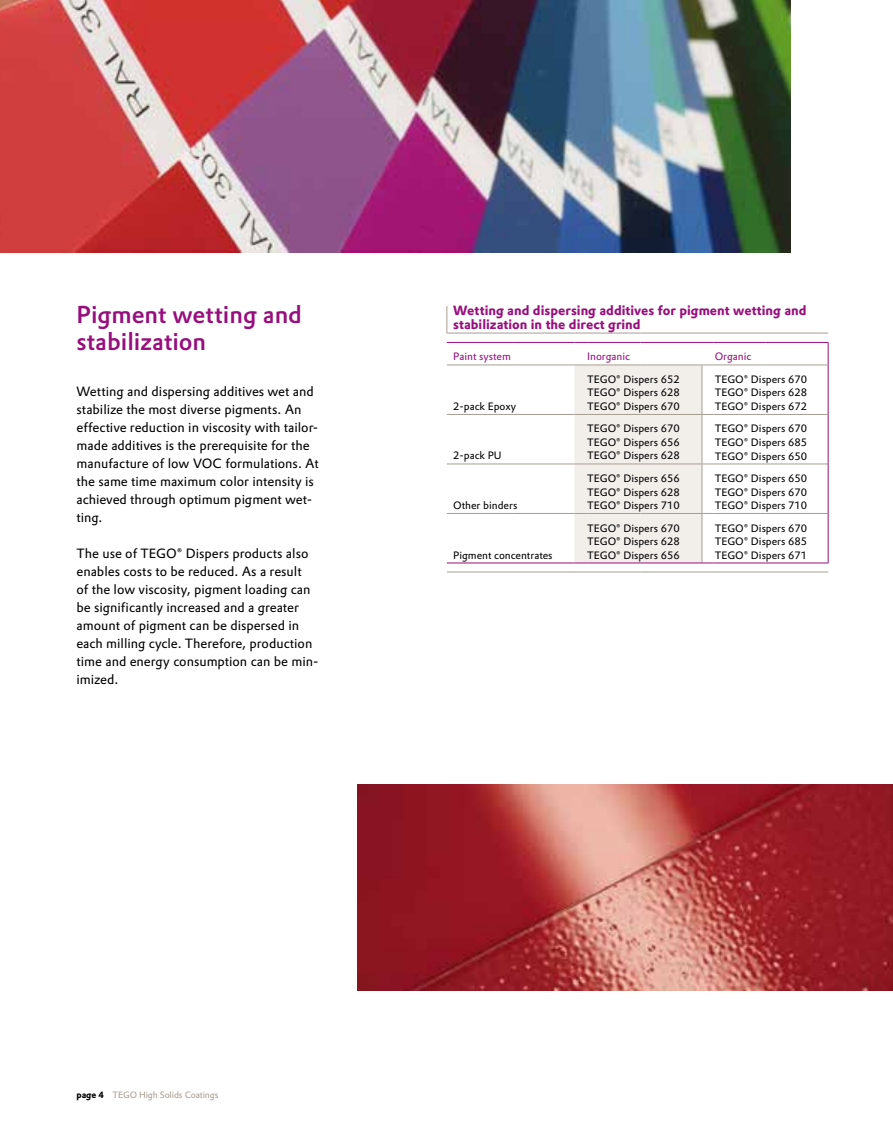
<style>
.page{position:relative;width:893px;height:1127px;background:#fff}
.page>*{position:absolute;margin:0;border:0;box-sizing:border-box;transform-origin:0 0}
.t1{font:500 24px/27px "Evonik Prokyon";color:#970e7d}
.t2{font:13.2px/18px "Evonik Prokyon";color:#000}
.t3{font:700 13.2px/13.5px "Evonik Prokyon";color:#970e7d}
.t4{font:10.5px/13.5px "Evonik Prokyon";color:#000;text-align:justify}
.t5{font:10.5px "Evonik Prokyon";color:#970e7d}
.t6{font:9px "Evonik Prokyon";letter-spacing:-.015em;color:#a89e92}
.s1{font-weight:700;color:#000}
</style>
<div class="page">
<img style="left:0;top:0;width:791px;height:252px">
<img style="left:357px;top:784px;width:536px;height:206px">
<hr style="left:446px;top:333px;width:67px;height:1px;background:#a89e92">
<hr style="left:513px;top:333px;width:61px;height:1px;background:#a89e92">
<svg style="left:574px;top:333px;width:13px;height:1px"></svg>
<hr style="left:587px;top:333px;width:53px;height:1px;background:#a89e92">
<hr style="left:640px;top:333px;width:62px;height:1px;background:#a89e92">
<hr style="left:713px;top:333px;width:52px;height:1px;background:#a89e92">
<hr style="left:765px;top:333px;width:63px;height:1px;background:#a89e92">
<svg style="left:446px;top:306px;width:1px;height:27px"></svg>
<hr style="left:447px;top:562px;width:66px;height:1px;background:#970e7d">
<hr style="left:513px;top:562px;width:61px;height:1px;background:#970e7d">
<hr style="left:713px;top:562px;width:52px;height:1px;background:#970e7d">
<hr style="left:765px;top:562px;width:63px;height:1px;background:#970e7d">
<hr style="left:447px;top:414px;width:66px;height:1px;background:#a89e92">
<hr style="left:513px;top:414px;width:61px;height:1px;background:#a89e92">
<hr style="left:713px;top:414px;width:52px;height:1px;background:#a89e92">
<hr style="left:765px;top:414px;width:63px;height:1px;background:#a89e92">
<hr style="left:447px;top:463px;width:66px;height:1px;background:#a89e92">
<hr style="left:513px;top:463px;width:61px;height:1px;background:#a89e92">
<hr style="left:713px;top:463px;width:52px;height:1px;background:#a89e92">
<hr style="left:765px;top:463px;width:63px;height:1px;background:#a89e92">
<hr style="left:447px;top:513px;width:66px;height:1px;background:#a89e92">
<hr style="left:513px;top:513px;width:61px;height:1px;background:#a89e92">
<hr style="left:713px;top:513px;width:52px;height:1px;background:#a89e92">
<hr style="left:765px;top:513px;width:63px;height:1px;background:#a89e92">
<svg style="left:828px;top:343px;width:1px;height:22px"></svg>
<hr style="left:828px;top:365px;width:1px;height:49px;background:#970e7d">
<hr style="left:828px;top:414px;width:1px;height:50px;background:#970e7d">
<hr style="left:828px;top:464px;width:1px;height:49px;background:#970e7d">
<hr style="left:828px;top:513px;width:1px;height:49px;background:#970e7d">
<hr style="left:447px;top:571px;width:66px;height:1px;background:#a89e92">
<hr style="left:513px;top:571px;width:61px;height:1px;background:#a89e92">
<svg style="left:574px;top:571px;width:13px;height:1px"></svg>
<hr style="left:587px;top:571px;width:53px;height:1px;background:#a89e92">
<hr style="left:640px;top:571px;width:62px;height:1px;background:#a89e92">
<hr style="left:713px;top:571px;width:52px;height:1px;background:#a89e92">
<hr style="left:765px;top:571px;width:63px;height:1px;background:#a89e92">
<hr style="left:447px;top:364px;width:66px;height:1px;background:#a89e92">
<hr style="left:513px;top:364px;width:61px;height:1px;background:#a89e92">
<svg style="left:574px;top:364px;width:139px;height:199px"></svg>
<hr style="left:713px;top:364px;width:52px;height:1px;background:#a89e92">
<hr style="left:765px;top:364px;width:63px;height:1px;background:#a89e92">
<hr style="left:447px;top:342px;width:66px;height:1px;background:#970e7d">
<hr style="left:513px;top:342px;width:61px;height:1px;background:#970e7d">
<svg style="left:574px;top:342px;width:13px;height:1px"></svg>
<hr style="left:587px;top:342px;width:53px;height:1px;background:#970e7d">
<hr style="left:640px;top:342px;width:62px;height:1px;background:#970e7d">
<hr style="left:713px;top:342px;width:52px;height:1px;background:#970e7d">
<hr style="left:765px;top:342px;width:63px;height:1px;background:#970e7d">
<h1 class="t1" style="left:77px;top:299px;width:227px">Pigment wetting and stabilization</h1>
<p class="t3" style="left:453px;top:303px;width:355px">Wetting and dispersing additives for pigment wetting and stabilization in the direct grind</p>
<p class="t5" style="left:453px;top:349px;width:59px">Paint system</p>
<p class="t5" style="left:587px;top:349px;width:44px">Inorganic</p>
<p class="t5" style="left:715px;top:349px;width:38px">Organic</p>
<p class="t4" style="left:453px;top:399px;width:64px">2-pack Epoxy</p>
<p class="t4" style="left:587px;top:372px;width:94px">TEGO® Dispers 652<br>TEGO® Dispers 628<br>TEGO® Dispers 670</p>
<p class="t4" style="left:715px;top:372px;width:94px">TEGO® Dispers 670<br>TEGO® Dispers 628<br>TEGO® Dispers 672</p>
<p class="t2" style="left:77px;top:382px;width:244px">Wetting and dispersing additives wet and stabilize the most diverse pigments. An effective reduction in viscosity with tailor&shy;made additives is the prerequisite for the manufacture of low VOC formulations. At the same time maximum color intensity is achieved through optimum pigment wet&shy;ting.</p>
<p class="t2" style="left:77px;top:543px;width:243px">The use of TEGO® Dispers products also enables costs to be reduced. As a result<br>of the low viscosity, pigment loading can be significantly increased and a greater amount of pigment can be dispersed in each milling cycle. Therefore, production time and energy consumption can be min&shy;imized.</p>
<p class="t4" style="left:587px;top:421px;width:94px">TEGO® Dispers 670<br>TEGO® Dispers 656<br>TEGO® Dispers 628</p>
<p class="t4" style="left:715px;top:421px;width:94px">TEGO® Dispers 670<br>TEGO® Dispers 685<br>TEGO® Dispers 650</p>
<p class="t4" style="left:453px;top:448px;width:50px">2-pack PU</p>
<p class="t4" style="left:587px;top:471px;width:94px">TEGO® Dispers 656<br>TEGO® Dispers 628<br>TEGO® Dispers 710</p>
<p class="t4" style="left:715px;top:471px;width:94px">TEGO® Dispers 650<br>TEGO® Dispers 670<br>TEGO® Dispers 710</p>
<p class="t4" style="left:453px;top:498px;width:66px">Other binders</p>
<p class="t4" style="left:587px;top:520px;width:94px">TEGO® Dispers 670<br>TEGO® Dispers 628<br>TEGO® Dispers 656</p>
<p class="t4" style="left:715px;top:520px;width:94px">TEGO® Dispers 670<br>TEGO® Dispers 685<br>TEGO® Dispers 671</p>
<p class="t4" style="left:453px;top:547px;width:101px">Pigment concentrates</p>
<p class="t6" style="left:77px;top:1088px;width:143px"><span class="s1">page 4</span> TEGO High Solids Coatings</p>
</div>
